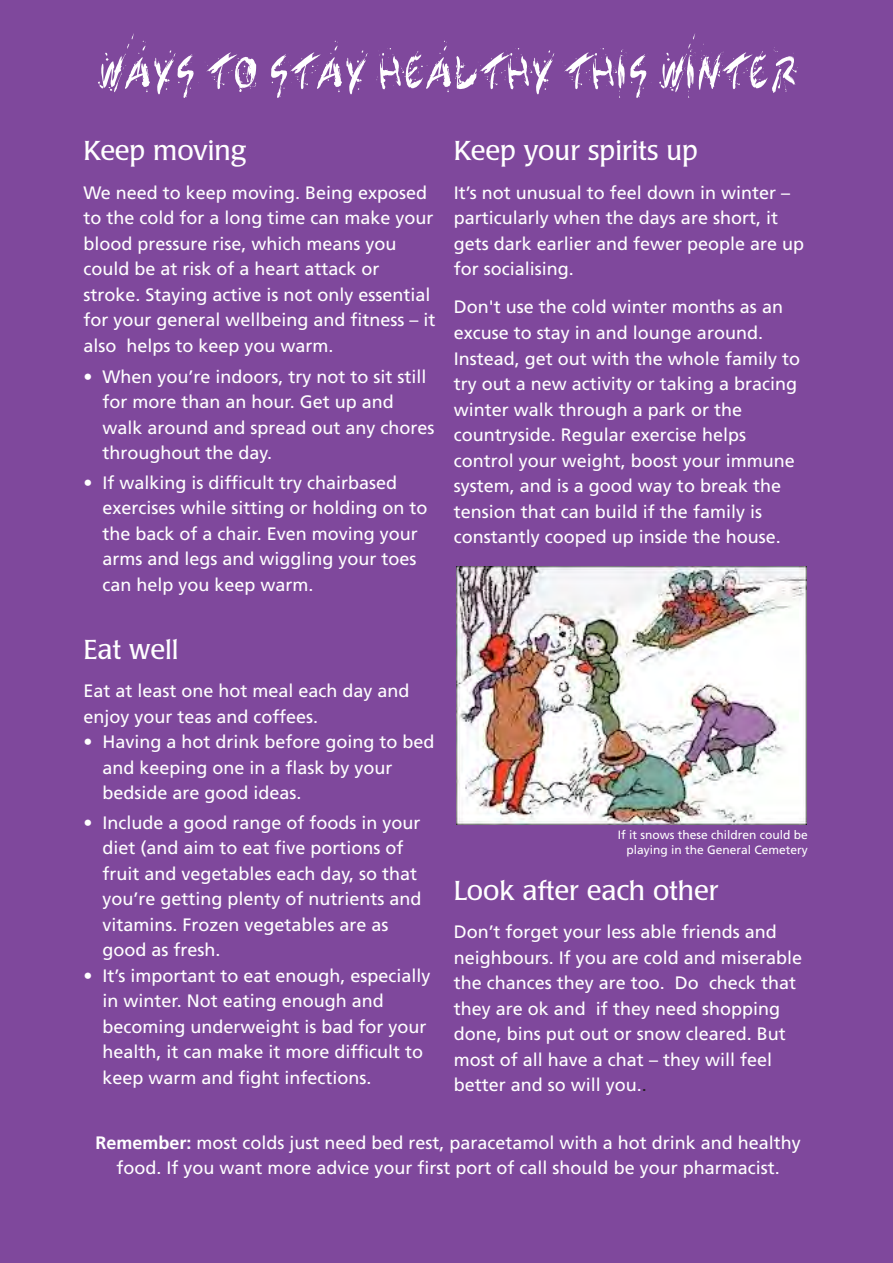
<style>
.page{position:relative;width:893px;height:1263px;background:#7f489c}
.page>*{position:absolute;margin:0;border:0;box-sizing:border-box;transform-origin:0 0}
.t1{font:51px "Concept One";color:#fff}
.t2{font:27px "Poppl Laudatio";color:#fff}
.t3{font:18px/25.5px "Frutiger";color:#fff}
.t4{font:12px/15px "Frutiger";color:#fff;text-align:right}
.s1{color:#231f20}
.s2{font-weight:700}
</style>
<div class="page">
<img style="left:457px;top:566px;width:349px;height:258px">
<h1 class="t1" style="left:96px;top:50px;width:701px">WAYS TO STAY HEALTHY THIS WINTER</h1>
<h2 class="t2" style="left:83px;top:141px;width:164px">Keep moving</h2>
<p class="t3" style="left:83px;top:181px;width:354px">We need to keep moving. Being exposed to the cold for a long time can make your blood pressure rise, which means you could be at risk of a heart attack or stroke. Staying active is not only essential for your general wellbeing and fitness – it also helps to keep you warm.</p>
<p class="t3" style="left:102px;top:365px;width:334px;text-indent:-19px">• When you’re indoors, try not to sit still for more than an hour. Get up and walk around and spread out any chores throughout the day.</p>
<p class="t3" style="left:102px;top:471px;width:327px;text-indent:-19px">• If walking is difficult try chairbased exercises while sitting or holding on to the back of a chair. Even moving your arms and legs and wiggling your toes can help you keep warm.</p>
<h2 class="t2" style="left:83px;top:639px;width:97px">Eat well</h2>
<p class="t3" style="left:83px;top:679px;width:328px">Eat at least one hot meal each day and enjoy your teas and coffees.</p>
<p class="t3" style="left:102px;top:730px;width:334px;text-indent:-19px">• Having a hot drink before going to bed and keeping one in a flask by your bedside are good ideas.</p>
<p class="t3" style="left:102px;top:811px;width:321px;text-indent:-19px">• Include a good range of foods in your diet (and aim to eat five portions of fruit and vegetables each day, so that you’re getting plenty of nutrients and vitamins. Frozen vegetables are as good as fresh.</p>
<p class="t3" style="left:102px;top:964px;width:330px;text-indent:-19px">• It’s important to eat enough, especially in winter. Not eating enough and becoming underweight is bad for your health, it can make it more difficult to keep warm and fight infections.</p>
<h2 class="t2" style="left:454px;top:141px;width:246px">Keep your spirits up</h2>
<p class="t3" style="left:454px;top:181px;width:352px">It’s not unusual to feel down in winter – particularly when the days are short, it gets dark earlier and fewer people are up for socialising.</p>
<p class="t3" style="left:454px;top:296px;width:348px">Don't use the cold winter months as an excuse to stay in and lounge around.<br>Instead, get out with the whole family to try out a new activity or taking a bracing winter walk through a park or the countryside. Regular exercise helps control your weight, boost your immune system, and is a good way to break the tension that can build if the family is constantly cooped up inside the house.</p>
<p class="t4" style="left:618px;top:828px;width:192px">If it snows these children could be playing in the General Cemetery</p>
<h2 class="t2" style="left:454px;top:880px;width:266px">Look after each other</h2>
<p class="t3" style="left:454px;top:921px;width:350px">Don’t forget your less able friends and neighbours. If you are cold and miserable the chances they are too. Do check that they are ok and if they need shopping done, bins put out or snow cleared. But most of all have a chat – they will feel better and so will you.<span class="s1">.</span></p>
<p class="t3" style="left:95px;top:1131px;width:707px;text-align:center"><span class="s2">Remember:</span> most colds just need bed rest, paracetamol with a hot drink and healthy food. If you want more advice your first port of call should be your pharmacist.</p>
</div>
